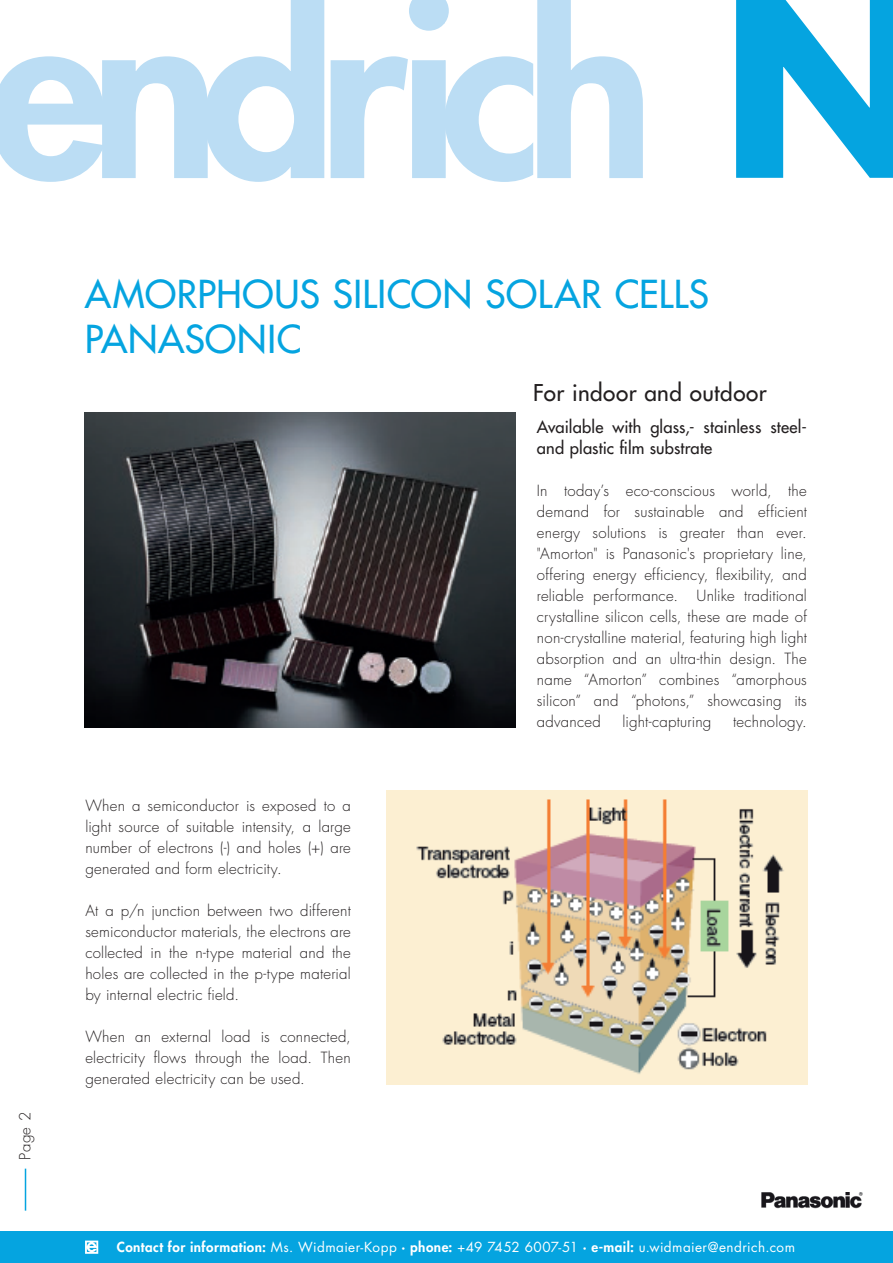
<style>
.page{position:relative;width:893px;height:1263px;background:#fff}
.page>*{position:absolute;margin:0;border:0;box-sizing:border-box;transform-origin:0 0}
.t1{font:800 240px "Futura LT Pro";letter-spacing:-.075em;color:#bbddf4}
.t2{font:500 37.5px/45px "Futura LT Pro";letter-spacing:.015em;color:#05a4e0}
.t3{font:500 22.5px "Futura LT Pro";letter-spacing:.02em;color:#231f20}
.t4{font:500 16.5px/21px "Futura LT Pro";letter-spacing:.01em;color:#231f20}
.t5{font:300 15px/21px "Futura LT Pro";letter-spacing:.015em;color:#231f20;text-align:justify}
.t6{font:13.5px "Futura LT Pro";letter-spacing:.03em;color:#fff}
.s1{font-weight:700;color:#05a4e0}
.s2{font-weight:800}
</style>
<div class="page">
<div style="left:0;top:1231px;width:893px;height:32px;background:#05a4e0"></div>
<hr style="left:25px;top:1168px;width:1px;height:42px;background:#05a4e0">
<svg style="left:85px;top:1240px;width:13px;height:14px"></svg>
<svg style="left:445px;top:96px;width:4px;height:47px"></svg>
<img style="left:761px;top:1192px;width:102px;height:17px">
<img style="left:387px;top:790px;width:421px;height:294px">
<img style="left:85px;top:412px;width:431px;height:315px">
<h1 class="t1" style="left:-12px;top:-93px;width:945px">endrich <span class="s1">N</span></h1>
<h2 class="t2" style="left:85px;top:269px;width:626px">AMORPHOUS SILICON SOLAR CELLS<br>PANASONIC</h2>
<h3 class="t3" style="left:533px;top:376px;width:235px">For indoor and outdoor</h3>
<p class="t4" style="left:537px;top:416px;width:272px">Available with glass,- stainless steel&shy;and plastic film substrate</p>
<p class="t5" style="left:537px;top:480px;width:272px">In today’s eco-conscious world, the demand for sustainable and efficient energy solutions is greater than ever. "Amorton" is Panasonic's proprietary line, offering energy efficiency, flexibility, and reliable performance. Unlike traditional crystalline silicon cells, these are made of non-crystalline material, featuring high light absorption and an ultra-thin design. The name “Amorton” combines “amorphous silicon” and “photons,” showcasing its advanced</p>
<p class="t5" style="left:623px;top:711px;width:90px">light-capturing</p>
<p class="t5" style="left:733px;top:711px;width:75px">technology.</p>
<p class="t5" style="left:15px;top:1160px;width:49px;rotate:-90deg">Page 2</p>
<p class="t5" style="left:85px;top:795px;width:267px">When a semiconductor is exposed to a light source of suitable intensity, a large number of electrons (-) and holes (+) are generated and form electricity.</p>
<p class="t5" style="left:85px;top:900px;width:267px">At a p/n junction between two different semiconductor materials, the electrons are collected in the n-type material and the holes are collected in the p-type material by internal electric field.</p>
<p class="t5" style="left:85px;top:1026px;width:267px">When an external load is connected, electricity flows through the load. Then generated electricity can be used.</p>
<p class="t6" style="left:117px;top:1238px;width:680px"><span class="s2">Contact for information:</span> Ms. Widmaier-Kopp <span class="s2">· phone:</span> +49 7452 6007-51 <span class="s2">· e-mail:</span> u.widmaier@endrich.com</p>
</div>
